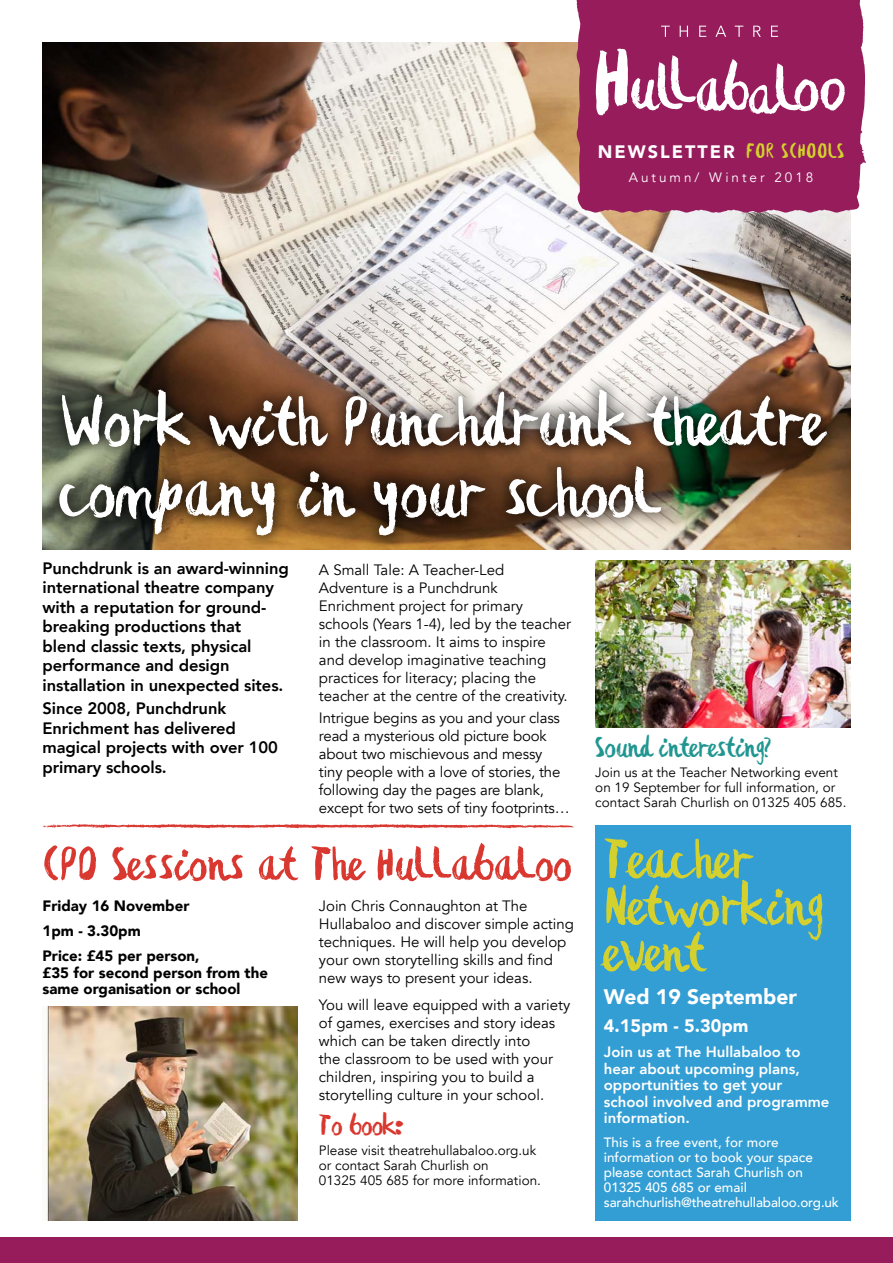
<style>
.page{position:relative;width:893px;height:1263px;background:#fff}
.page>*{position:absolute;margin:0;border:0;box-sizing:border-box;transform-origin:0 0}
.t1{font:74.7px/70.8px "Hullabaloo";color:#fff}
.t2{font:60px/46.5px "Hullabaloo";color:#d4d12e}
.t3{font:51.15px "Hullabaloo";color:#d93830}
.t4{font:30.9px "Hullabaloo";letter-spacing:-.01em;color:#219691}
.t5{font:30.9px "Hullabaloo";color:#d93830}
.t6{font:900 21px "Avenir";color:#fff}
.t7{font:900 18px "Avenir";letter-spacing:.11em;color:#fff}
.t8{font:900 18px "Avenir";color:#fff}
.t9{font:800 16.5px/19.5px "Avenir";letter-spacing:-.005em;color:#000}
.t10{font:15px/18px "Avenir";color:#000}
.t11{font:800 15px/16.5px "Avenir";color:#fff}
.t12{font:900 15px/25px "Avenir";color:#000}
.t13{font:13.5px/15px "Avenir";color:#000}
.t14{font:500 13.5px/15px "Avenir";color:#fff}
.t15{font:13.5px "Avenir";letter-spacing:.22em;color:#fff}
.s1{font-family:"Hullabaloo";font-weight:400;font-size:22.5px;color:#d4d12e}
</style>
<div class="page">
<img style="left:43px;top:43px;width:807px;height:506px">
<img style="left:595px;top:560px;width:255px;height:167px">
<div style="left:44px;top:374px;width:798px;height:176px;background:#000;opacity:.75"></div>
<div style="left:0;top:1237px;width:893px;height:26px;background:#961c5c"></div>
<img style="left:44px;top:1007px;width:254px;height:213px">
<div style="left:595px;top:825px;width:255px;height:395px;background:#339ed4"></div>
<svg style="left:576px;top:0;width:290px;height:213px;background:#a1356d"></svg>
<svg style="left:42px;top:824px;width:532px;height:4px"></svg>
<p class="t7" style="left:598px;top:136px;width:247px">News letter <span class="s1">for Schools</span></p>
<p class="t15" style="left:629px;top:169px;width:186px">Autumn/ Winter 2018</p>
<h1 class="t1" style="left:60px;top:383px;width:770px">Work with Punchdrunk theatre company in your school</h1>
<p class="t9" style="left:43px;top:558px;width:248px">Punchdrunk is an award-winning international theatre company with a reputation for ground&shy;breaking productions that blend classic texts, physical performance and design installation in unexpected sites.</p>
<p class="t9" style="left:43px;top:699px;width:237px">Since 2008, Punchdrunk<br>Enrichment has delivered magical projects with over 100 primary schools.</p>
<p class="t10" style="left:319px;top:561px;width:254px">A Small Tale: A Teacher-Led Adventure is a Punchdrunk Enrichment project for primary schools (Years 1-4), led by the teacher in the classroom. It aims to inspire and develop imaginative teaching practices for literacy; placing the teacher at the centre of the creativity.</p>
<p class="t10" style="left:319px;top:709px;width:252px">Intrigue begins as you and your class read a mysterious old picture book about two mischievous and messy tiny people with a love of stories, the following day the pages are blank, except for two sets of tiny footprints…</p>
<h3 class="t4" style="left:595px;top:725px;width:177px">Sound interesting?</h3>
<p class="t13" style="left:595px;top:765px;width:253px">Join us at the Teacher Networking event on 19 September for full information, or contact Sarah Churlish on 01325 405 685.</p>
<h2 class="t2" style="left:604px;top:834px;width:220px">Teacher<br>Networking event</h2>
<h3 class="t6" style="left:604px;top:979px;width:195px">Wed 19 September</h3>
<p class="t8" style="left:604px;top:1010px;width:146px">4.15pm - 5.30pm</p>
<p class="t11" style="left:604px;top:1043px;width:227px">Join us at The Hullabaloo to hear about upcoming plans, opportunities to get your school involved and programme information.</p>
<p class="t14" style="left:604px;top:1133px;width:237px">This is a free event, for more information or to book your space please contact Sarah Churlish on<br>01325 405 685 or email sarahchurlish@theatrehullabaloo.org.uk</p>
<h3 class="t3" style="left:43px;top:826px;width:530px">CPD Sessions at The Hullabaloo</h3>
<p class="t12" style="left:43px;top:893px;width:159px">Friday 16 November<br>1pm - 3.30pm<br>Price: £45 per person,</p>
<p class="t12" style="left:43px;top:964px;width:227px;line-height:16.5px">£35 for second person from the same organisation or school</p>
<p class="t10" style="left:319px;top:897px;width:257px">Join Chris Connaughton at The Hullabaloo and discover simple acting techniques. He will help you develop your own storytelling skills and find new ways to present your ideas.</p>
<p class="t10" style="left:319px;top:996px;width:253px">You will leave equipped with a variety of games, exercises and story ideas which can be taken directly into<br>the classroom to be used with your children, inspiring you to build a storytelling culture in your school.</p>
<h3 class="t5" style="left:319px;top:1103px;width:87px">To book:</h3>
<p class="t13" style="left:319px;top:1142px;width:224px">Please visit theatrehullabaloo.org.uk or contact Sarah Churlish on<br>01325 405 685 for more information.</p>
</div>
